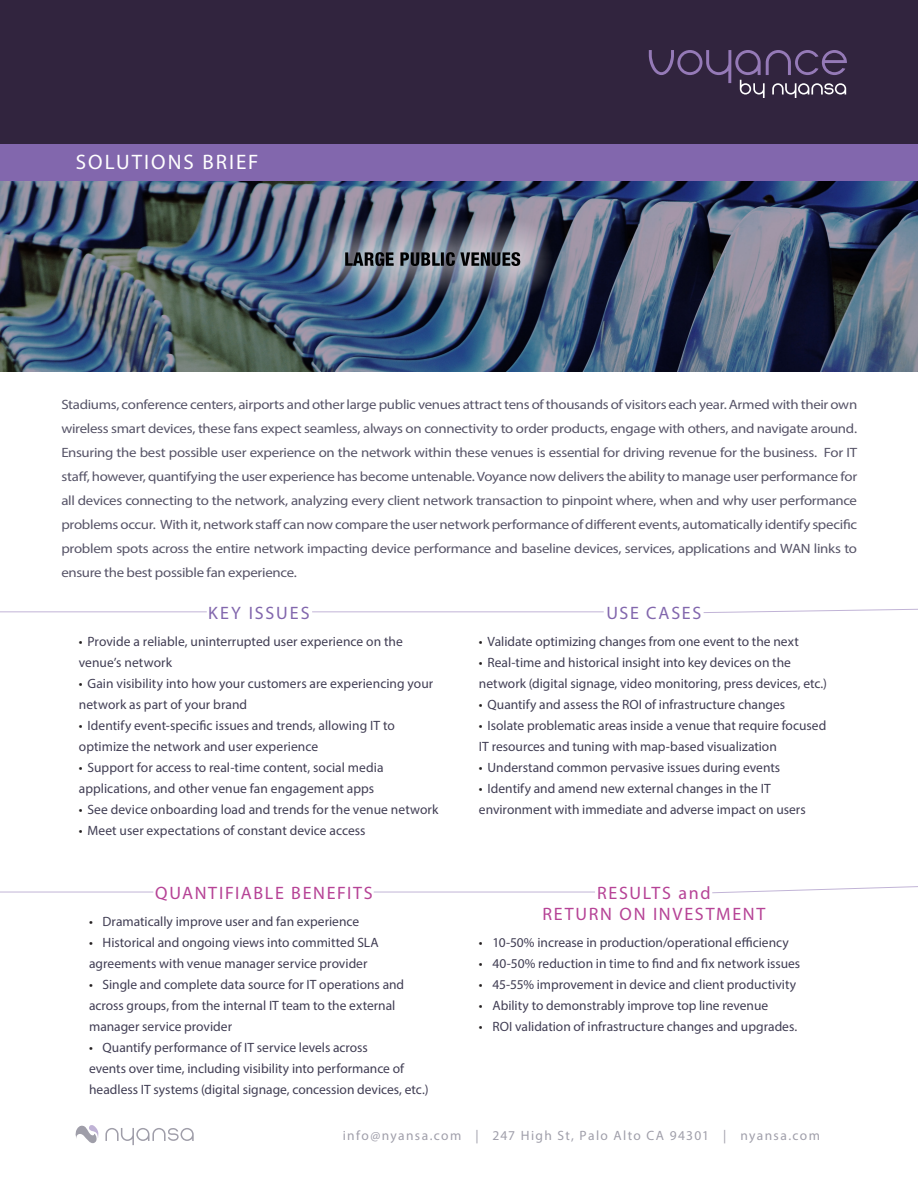
<style>
.page{position:relative;width:918px;height:1188px;background:#fff}
.page>*{position:absolute;margin:0;border:0;box-sizing:border-box;transform-origin:0 0}
.t1{font:21px "Myriad Pro";letter-spacing:.095em;color:#fff}
.t2{font:18px/21px "Myriad Pro";letter-spacing:.095em;color:#b64396;text-align:center}
.t3{font:18px "Myriad Pro";letter-spacing:.1em;color:#8267ad}
.t4{font:13.5px/21px "Myriad Pro";color:#413e54}
.t5{font:13.5px/24px "Myriad Pro";color:#413e54;text-align:justify;scale:1.1 1}
.t6{font:13.5px "Myriad Pro";letter-spacing:.1em;color:#a09faa}
.s1{color:#231f20}
</style>
<div class="page">
<svg style="left:75px;top:1125px;width:119px;height:20px"></svg>
<div style="left:0;top:0;width:918px;height:144px;background:#31243e"></div>
<svg style="left:649px;top:50px;width:198px;height:48px"></svg>
<div style="left:0;top:145px;width:918px;height:36px;background:#8267ad"></div>
<hr style="left:312px;top:611px;width:292px;height:1px;background:#8267ad">
<hr style="left:374px;top:892px;width:221px;height:1px;background:#8267ad">
<hr style="left:0;top:611px;width:207px;height:1px;background:#8267ad">
<hr style="left:0;top:892px;width:153px;height:1px;background:#8267ad">
<svg style="left:703px;top:608px;width:215px;height:5px"></svg>
<img style="left:0;top:181px;width:918px;height:191px">
<svg style="left:712px;top:886px;width:206px;height:8px"></svg>
<h1 class="t1" style="left:76px;top:149px;width:184px">SOLUTIONS BRIEF</h1>
<p class="t5" style="left:61px;top:392px;width:725px">Stadiums, conference centers, airports and other large public venues attract tens of thousands of visitors each year. Armed with their own wireless smart devices, these fans expect seamless, always on connectivity to order products, engage with others, and navigate around.<br>Ensuring the best possible user experience on the network within these venues is essential for driving revenue for the business. For IT staff, however, quantifying the user experience has become untenable. Voyance now delivers the ability to manage user performance for all devices connecting to the network, analyzing every client network transaction to pinpoint where, when and why user performance problems occur. With it, network staff can now compare the user network performance of different events, automatically identify specific problem spots across the entire network impacting device performance and baseline devices, services, applications and WAN links to ensure the best possible fan experience.</p>
<p class="t3" style="left:607px;top:602px;width:96px">USE CASES</p>
<p class="t4" style="left:479px;top:631px;width:321px"><span class="s1">•</span> Validate optimizing changes from one event to the next</p>
<p class="t4" style="left:479px;top:652px;width:350px"><span class="s1">•</span> Real-time and historical insight into key devices on the network (digital signage, video monitoring, press devices, etc.)</p>
<p class="t4" style="left:479px;top:694px;width:308px"><span class="s1">•</span> Quantify and assess the ROI of infrastructure changes</p>
<p class="t4" style="left:479px;top:715px;width:349px"><span class="s1">•</span> Isolate problematic areas inside a venue that require focused<br>IT resources and tuning with map-based visualization</p>
<p class="t4" style="left:479px;top:757px;width:303px"><span class="s1">•</span> Understand common pervasive issues during events</p>
<p class="t4" style="left:479px;top:778px;width:328px"><span class="s1">•</span> Identify and amend new external changes in the IT environment with immediate and adverse impact on users</p>
<p class="t3" style="left:208px;top:602px;width:103px">KEY ISSUES</p>
<p class="t4" style="left:79px;top:631px;width:326px"><span class="s1">•</span> Provide a reliable, uninterrupted user experience on the venue’s network</p>
<p class="t4" style="left:79px;top:673px;width:356px"><span class="s1">•</span> Gain visibility into how your customers are experiencing your network as part of your brand</p>
<p class="t4" style="left:79px;top:715px;width:318px"><span class="s1">•</span> Identify event-specific issues and trends, allowing IT to optimize the network and user experience</p>
<p class="t4" style="left:79px;top:757px;width:306px"><span class="s1">•</span> Support for access to real-time content, social media applications, and other venue fan engagement apps</p>
<p class="t4" style="left:79px;top:799px;width:361px"><span class="s1">•</span> See device onboarding load and trends for the venue network</p>
<p class="t4" style="left:79px;top:820px;width:288px"><span class="s1">•</span> Meet user expectations of constant device access</p>
<p class="t2" style="left:155px;top:882px;width:219px">QUANTIFIABLE BENEFITS</p>
<p class="t4" style="left:89px;top:911px;width:272px"><span class="s1">•</span> Dramatically improve user and fan experience</p>
<p class="t4" style="left:89px;top:932px;width:291px"><span class="s1">•</span> Historical and ongoing views into committed SLA agreements with venue manager service provider</p>
<p class="t4" style="left:89px;top:974px;width:317px"><span class="s1">•</span> Single and complete data source for IT operations and across groups, from the internal IT team to the external manager service provider</p>
<p class="t4" style="left:89px;top:1037px;width:341px"><span class="s1">•</span> Quantify performance of IT service levels across<br>events over time, including visibility into performance of headless IT systems (digital signage, concession devices, etc.)</p>
<p class="t2" style="left:543px;top:882px;width:224px">RESULTS and<br>RETURN ON INVESTMENT</p>
<p class="t4" style="left:479px;top:932px;width:311px"><span class="s1">•</span> 10-50% increase in production/operational efficiency</p>
<p class="t4" style="left:479px;top:953px;width:323px"><span class="s1">•</span> 40-50% reduction in time to find and fix network issues</p>
<p class="t4" style="left:479px;top:974px;width:319px"><span class="s1">•</span> 45-55% improvement in device and client productivity</p>
<p class="t4" style="left:479px;top:995px;width:291px"><span class="s1">•</span> Ability to demonstrably improve top line revenue</p>
<p class="t4" style="left:479px;top:1016px;width:320px"><span class="s1">•</span> ROI validation of infrastructure changes and upgrades.</p>
<p class="t6" style="left:343px;top:1127px;width:479px">info@nyansa.com | 247 High St, Palo Alto CA 94301 | nyansa.com</p>
</div>
